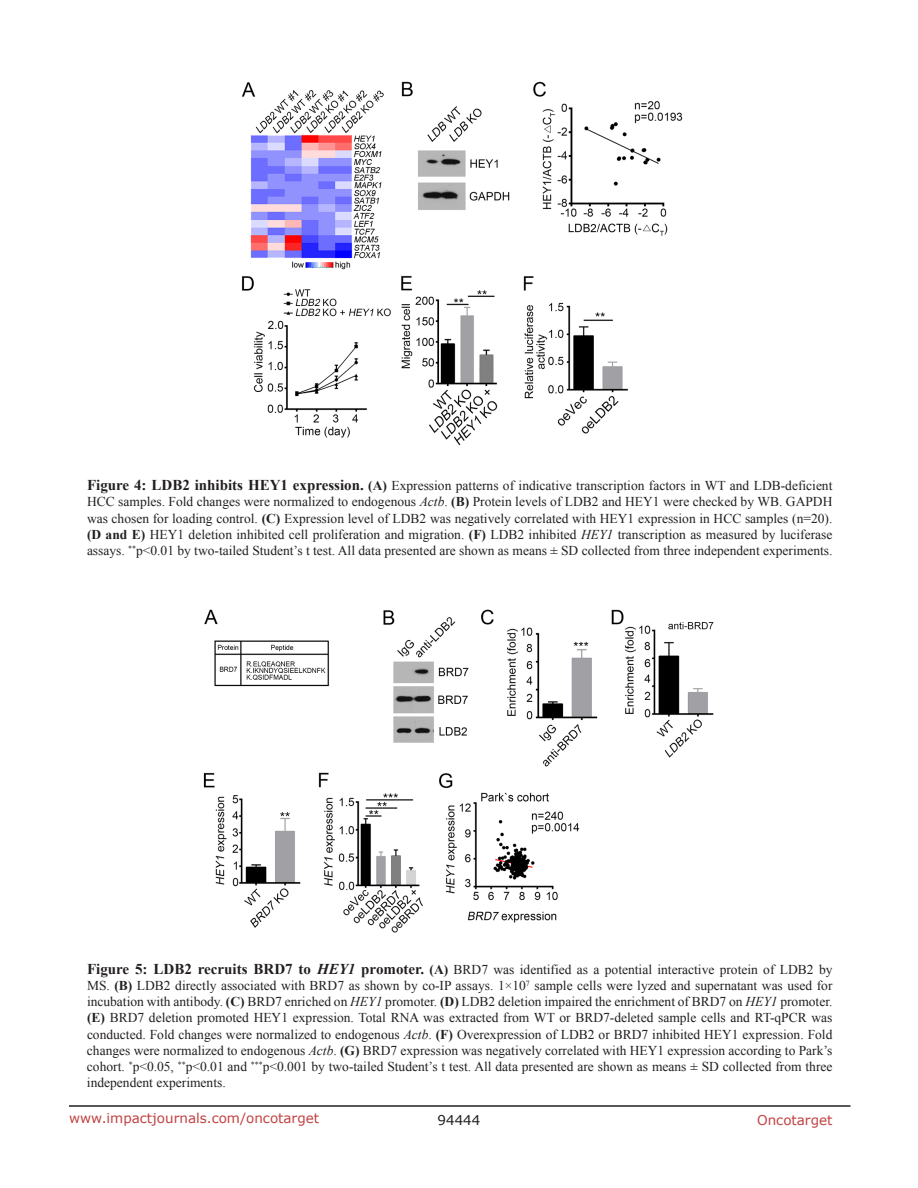
<style>
.page{position:relative;width:918px;height:1188px;background:#fff}
.page>*{position:absolute;margin:0;border:0;box-sizing:border-box;transform-origin:0 0}
.figuretext{font:13.5px/16.2px "Times New Roman";color:#231f20;text-align:justify}
.t1{font:13.5px "Verdana";color:#c24141}
.t2{font:13.5px "Verdana";color:#231f20}
.s1{font-weight:700;font-size:15px}
.s2{font-weight:700}
.s3{font-style:italic}
.s4{font-weight:700;font-style:italic;font-size:15px}
</style>
<div class="page">
<hr style="left:69px;top:1105px;width:781px;height:2px;background:#231f20">
<img style="left:241px;top:81px;width:442px;height:365px">
<img style="left:203px;top:609px;width:511px;height:324px">
<p class="figuretext" style="left:87px;top:477px;width:747px"><span class="s1">Figure 4: LDB2 inhibits HEY1 expression.</span> <span class="s2">(A)</span> Expression patterns of indicative transcription factors in WT and LDB-deficient HCC samples. Fold changes were normalized to endogenous <span class="s3">Actb</span>. <span class="s2">(B)</span> Protein levels of LDB2 and HEY1 were checked by WB. GAPDH was chosen for loading control. <span class="s2">(C)</span> Expression level of LDB2 was negatively correlated with HEY1 expression in HCC samples (n=20). <span class="s2">(D and E)</span> HEY1 deletion inhibited cell proliferation and migration. <span class="s2">(F)</span> LDB2 inhibited <span class="s3">HEY1</span> transcription as measured by luciferase assays. <sup>**</sup>p&lt;0.01 by two-tailed Student’s t test. All data presented are shown as means ± SD collected from three independent experiments.</p>
<p class="figuretext" style="left:87px;top:961px;width:747px"><span class="s1">Figure 5: LDB2 recruits BRD7 to</span> <span class="s4">HEY1</span> <span class="s1">promoter.</span> <span class="s2">(A)</span> BRD7 was identified as a potential interactive protein of LDB2 by MS. <span class="s2">(B)</span> LDB2 directly associated with BRD7 as shown by co-IP assays. 1×10<sup>7</sup> sample cells were lyzed and supernatant was used for incubation with antibody. <span class="s2">(C)</span> BRD7 enriched on <span class="s3">HEY1</span> promoter. <span class="s2">(D)</span> LDB2 deletion impaired the enrichment of BRD7 on <span class="s3">HEY1</span> promoter. <span class="s2">(E)</span> BRD7 deletion promoted HEY1 expression. Total RNA was extracted from WT or BRD7-deleted sample cells and RT-qPCR was conducted. Fold changes were normalized to endogenous <span class="s3">Actb</span>. <span class="s2">(F)</span> Overexpression of LDB2 or BRD7 inhibited HEY1 expression. Fold changes were normalized to endogenous <span class="s3">Actb</span>. <span class="s2">(G)</span> BRD7 expression was negatively correlated with HEY1 expression according to Park’s cohort. <sup>*</sup>p&lt;0.05, <sup>**</sup>p&lt;0.01 and <sup>***</sup>p&lt;0.001 by two-tailed Student’s t test. All data presented are shown as means ± SD collected from three independent experiments.</p>
<p class="t1" style="left:69px;top:1109px;width:252px">www.impactjournals.com/oncotarget</p>
<p class="t2" style="left:438px;top:1111px;width:44px">94444</p>
<p class="t1" style="left:757px;top:1111px;width:77px">Oncotarget</p>
</div>
